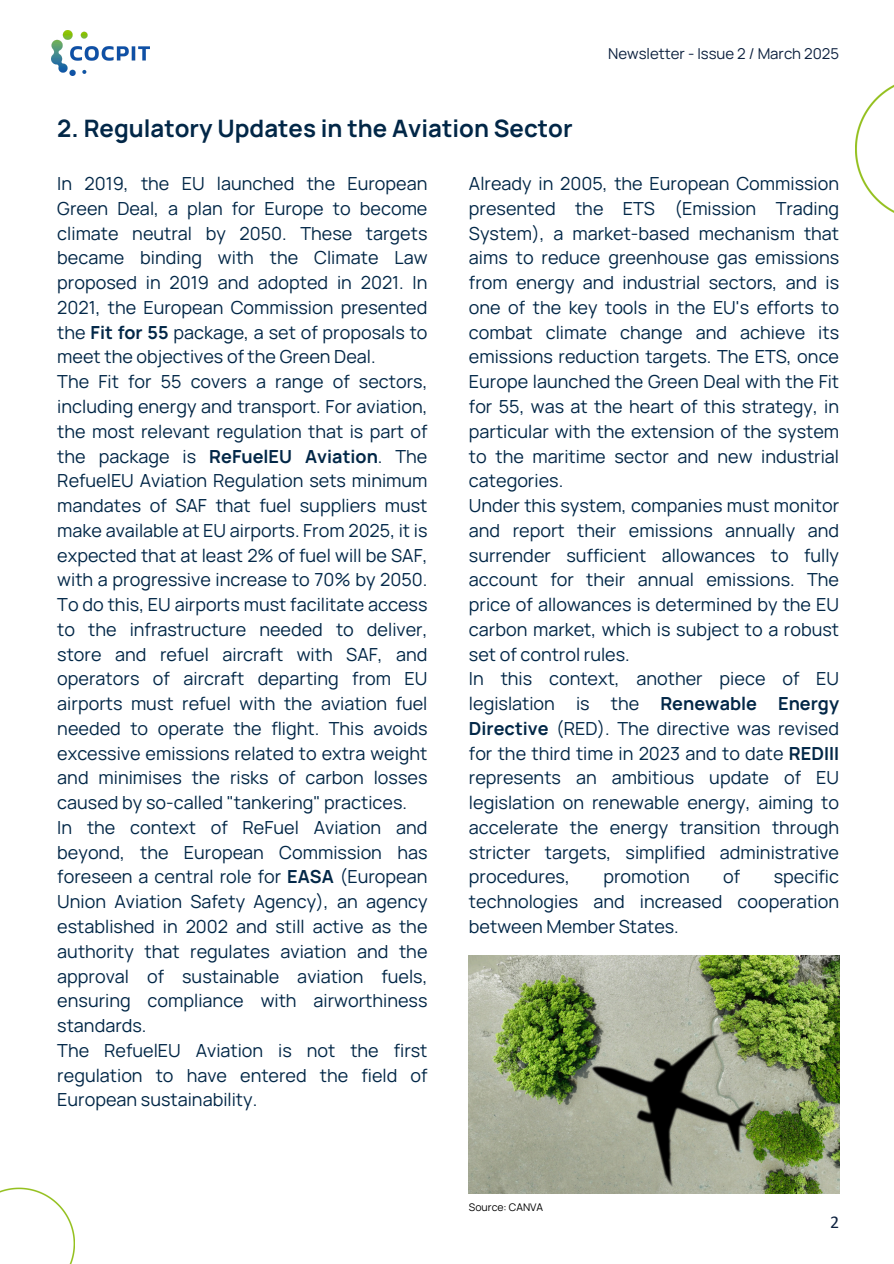
<style>
.page{position:relative;width:894px;height:1264px;background:#fff}
.page>*{position:absolute;margin:0;border:0;box-sizing:border-box;transform-origin:0 0}
.t1{font:700 24px "Manrope";color:#022747}
.t2{font:18px/24.8px "Manrope";color:#022747}
.t3{font:18px "Calibri";color:#0d213f}
.t4{font:15px "Manrope";color:#0d213f}
.t5{font:10.5px "Manrope";color:#000}
.s1{font-weight:700}
</style>
<div class="page">
<img style="left:0;top:1187px;width:75px;height:76px">
<img style="left:855px;top:85px;width:38px;height:128px">
<img style="left:469px;top:955px;width:370px;height:238px">
<img style="left:52px;top:31px;width:98px;height:45px">
<p class="t4" style="left:608px;top:43px;width:232px">Newsletter - Issue 2 / March 2025</p>
<p class="t1" style="left:57px;top:111px;width:516px">2. Regulatory Updates in the Aviation Sector</p>
<h3 class="t2" style="left:469px;top:171px;width:371px">Already in 2005, the European Commission presented the ETS (Emission Trading System), a market-based mechanism that aims to reduce greenhouse gas emissions from energy and industrial sectors, and is one of the key tools in the EU's efforts to combat climate change and achieve its emissions reduction targets. The ETS, once Europe launched the Green Deal with the Fit for 55, was at the heart of this strategy, in particular with the extension of the system to the maritime sector and new industrial categories.<br>Under this system, companies must monitor and report their emissions annually and surrender sufficient allowances to fully account for their annual emissions. The price of allowances is determined by the EU carbon market, which is subject to a robust set of control rules.<br>In this context, another piece of EU legislation is the <span class="s1">Renewable Energy Directive</span> (RED). The directive was revised for the third time in 2023 and to date <span class="s1">REDIII </span>represents an ambitious update of EU legislation on renewable energy, aiming to accelerate the energy transition through stricter targets, simplified administrative procedures,</h3>
<h1 class="t2" style="left:57px;top:171px;width:371px">In 2019, the EU launched the European Green Deal, a plan for Europe to become climate neutral by 2050. These targets became binding with the Climate Law proposed in 2019 and adopted in 2021. In 2021, the European Commission presented the <span class="s1">Fit for 55</span> package, a set of proposals to meet the objectives of the Green Deal.<br>The Fit for 55 covers a range of sectors, including energy and transport. For aviation, the most relevant regulation that is part of the package is <span class="s1">ReFuelEU Aviation</span>. The RefuelEU Aviation Regulation sets minimum mandates of SAF that fuel suppliers must make available at EU airports. From 2025, it is expected that at least 2% of fuel will be SAF, with a progressive increase to 70% by 2050.<br>To do this, EU airports must facilitate access to the infrastructure needed to deliver, store and refuel aircraft with SAF, and operators of aircraft departing from EU airports must refuel with the aviation fuel needed to operate the flight. This avoids excessive emissions related to extra weight and minimises the risks of carbon losses caused by so-called "tankering" practices.<br>In the context of ReFuel Aviation and beyond, the European Commission has foreseen a central role for <span class="s1">EASA</span> (European Union Aviation Safety Agency), an agency established in 2002 and still active as the authority that regulates aviation and the approval of sustainable aviation fuels, ensuring compliance with airworthiness standards.<br>The RefuelEU Aviation is not the first regulation to have entered the field of European sustainability.</h1>
<h3 class="t2" style="left:469px;top:864px;width:371px;text-align:justify;text-indent:305px">specific technologies and increased cooperation between Member States.</h3>
<h3 class="t2" style="left:603px;top:864px;width:88px">promotion</h3>
<h3 class="t2" style="left:723px;top:864px;width:19px">of</h3>
<h2 class="t5" style="left:469px;top:1199px;width:76px">Source: CANVA</h2>
<h2 class="t3" style="left:829px;top:1214px;width:11px">2</h2>
</div>
